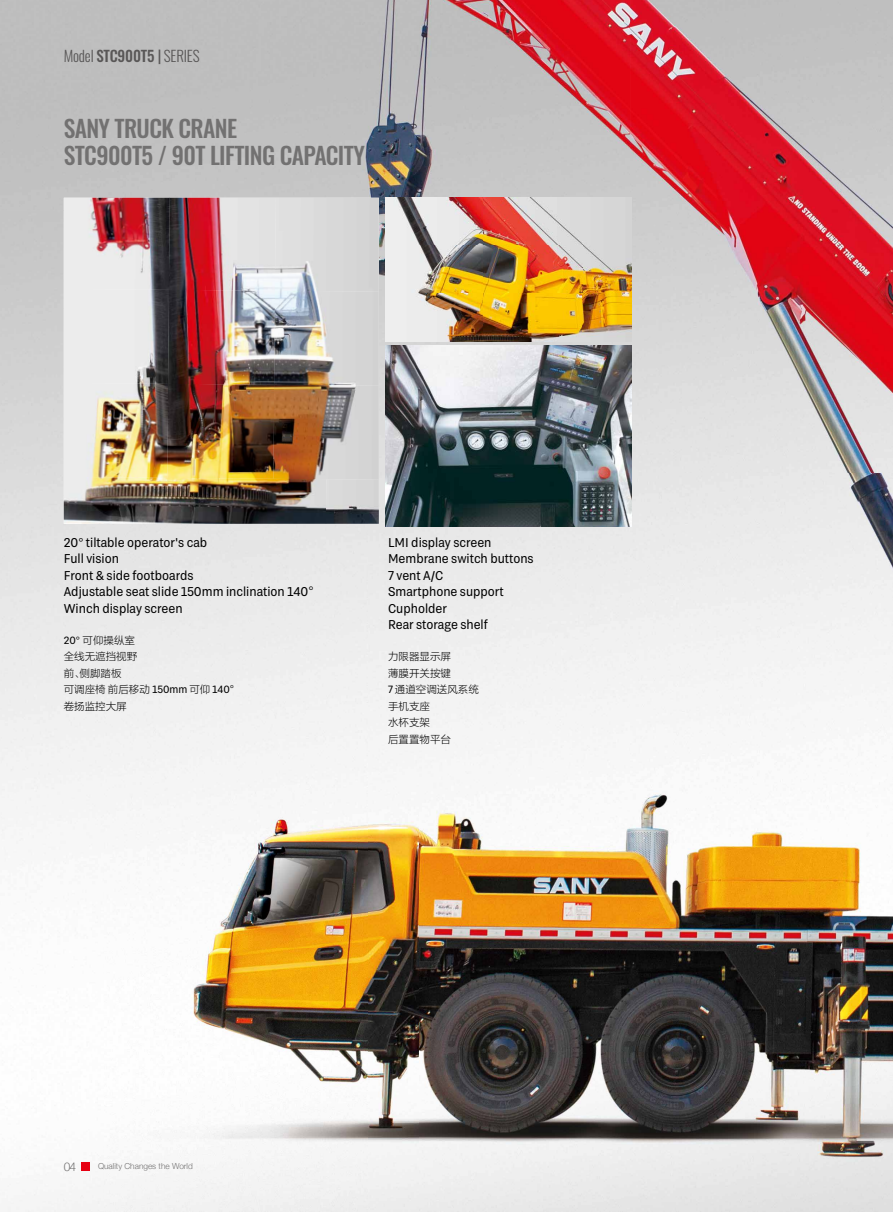
<style>
.page{position:relative;width:893px;height:1212px;background:#fff}
.page>*{position:absolute;margin:0;border:0;box-sizing:border-box;transform-origin:0 0}
.t1{font:500 23.55px/26.4px "Oswald";letter-spacing:-.025em;color:#727171}
.t2{font:300 15px "Oswald";letter-spacing:-.015em;color:#595757}
.t3{font:12.75px/16.5px "TRY Grtsk Exa";color:#000}
.t4{font:300 12px "Helvetica Neue";color:#727171}
.t5{font:10.5px/16.5px "FZLTKHK GBK1 0";color:#000}
.t6{font:300 8.25px "Helvetica Neue";color:#727171}
.s1{font-weight:500}
.s2{font-weight:400}
.s3{font-family:"Helvetica Neue"}
.s4{font-family:"FZLTKHK GBK1 0"}
.s5{font-family:"TRY Grtsk Exa"}
</style>
<div class="page">
<img style="left:0;top:0;width:630px;height:210px">
<img style="left:630px;top:0;width:263px;height:948px">
<img style="left:0;top:210px;width:104px;height:1002px">
<img style="left:368px;top:210px;width:52px;height:1002px">
<img style="left:420px;top:341px;width:211px;height:607px">
<img style="left:104px;top:524px;width:264px;height:688px">
<img style="left:420px;top:948px;width:473px;height:264px">
<div style="left:81px;top:1162px;width:9px;height:9px;background:#e60012"></div>
<img style="left:386px;top:198px;width:246px;height:143px">
<img style="left:386px;top:345px;width:246px;height:181px">
<img style="left:64px;top:198px;width:315px;height:93px">
<img style="left:64px;top:289px;width:211px;height:94px">
<img style="left:273px;top:291px;width:106px;height:188px">
<img style="left:64px;top:383px;width:210px;height:94px">
<img style="left:64px;top:477px;width:262px;height:47px">
<img style="left:326px;top:479px;width:53px;height:45px">
<p class="t2" style="left:64px;top:43px;width:137px">Model <span class="s1">STC900T5</span> <span class="s2">|</span> SERIES</p>
<h1 class="t1" style="left:64px;top:113px;width:303px">SANY TRUCK CRANE<br>STC900T5 / 90T LIFTING CAPACITY</h1>
<p class="t3" style="left:64px;top:534px;width:259px">20<span class="s3">°</span> tiltable operator's cab<br>Full vision<br>Front &amp; side footboards<br>Adjustable seat slide 150mm inclination 140<span class="s4">°<br></span>Winch display screen</p>
<p class="t5" style="left:64px;top:632px;width:178px"><span class="s5">20</span><span class="s3">°</span> 可仰操纵室<br>全线无遮挡视野<br>前、侧脚踏板<br>可调座椅前后移动 <span class="s5">150mm</span> 可仰 <span class="s5">140</span>°卷扬监控大屏</p>
<p class="t3" style="left:388px;top:534px;width:147px">LMI display screen<br>Membrane switch buttons<br>7 vent A/C<br>Smartphone support<br>Cupholder<br>Rear storage shelf</p>
<p class="t5" style="left:388px;top:649px;width:92px">力限器显示屏<br>薄膜开关按键<br><span class="s5">7</span> 通道空调送风系统手机支座<br>水杯支架<br>后置置物平台</p>
<p class="t4" style="left:64px;top:1157px;width:14px">04</p>
<p class="t6" style="left:98px;top:1160px;width:96px">Quality Changes the World</p>
</div>
